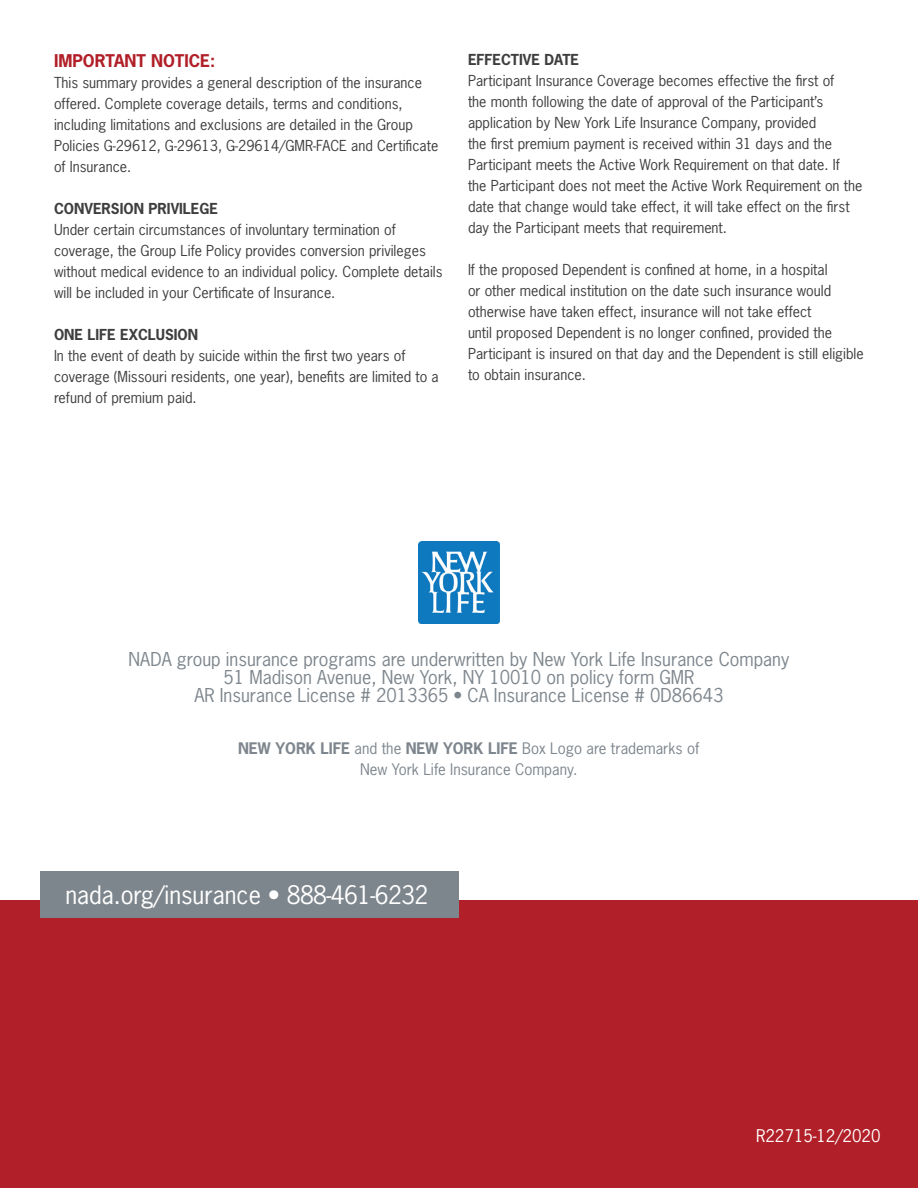
<style>
.page{position:relative;width:918px;height:1188px;background:#fff}
.page>*{position:absolute;margin:0;border:0;box-sizing:border-box;transform-origin:0 0}
.t1{font:24px "News Gothic Std";color:#fff}
.t2{font:18px "News Gothic Std";color:#7e868d}
.t3{font:700 16.5px "News Gothic Std";color:#b11f28}
.t4{font:16.5px "News Gothic Std";color:#fff}
.t5{font:15px "News Gothic Std";color:#7e868d}
.t6{font:14.25px/21px "News Gothic Std";color:#3e3e3f}
.t7{font:700 14.25px "News Gothic Std";color:#3e3e3f}
.s1{font-weight:700}
</style>
<div class="page">
<div style="left:0;top:901px;width:918px;height:287px;background:#b11f28"></div>
<div style="left:40px;top:872px;width:419px;height:46px;background:#7e868d"></div>
<img style="left:418px;top:542px;width:82px;height:81px">
<p class="t3" style="left:54px;top:50px;width:163px">IMPORTANT NOTICE:</p>
<p class="t6" style="left:54px;top:72px;width:386px">This summary provides a general description of the insurance offered. Complete coverage details, terms and conditions, including limitations and exclusions are detailed in the Group Policies G-29612, G-29613, G-29614/GMR-FACE and Certificate of Insurance.</p>
<p class="t7" style="left:54px;top:199px;width:165px">CONVERSION PRIVILEGE</p>
<p class="t6" style="left:54px;top:219px;width:390px">Under certain circumstances of involuntary termination of coverage, the Group Life Policy provides conversion privileges without medical evidence to an individual policy. Complete details will be included in your Certificate of Insurance.</p>
<p class="t7" style="left:54px;top:325px;width:146px">ONE LIFE EXCLUSION</p>
<p class="t6" style="left:54px;top:345px;width:386px">In the event of death by suicide within the first two years of coverage (Missouri residents, one year), benefits are limited to a refund of premium paid.</p>
<p class="t7" style="left:468px;top:50px;width:113px">EFFECTIVE DATE</p>
<p class="t6" style="left:468px;top:70px;width:396px">Participant Insurance Coverage becomes effective the first of<br>the month following the date of approval of the Participant’s application by New York Life Insurance Company, provided<br>the first premium payment is received within 31 days and the Participant meets the Active Work Requirement on that date. If<br>the Participant does not meet the Active Work Requirement on the date that change would take effect, it will take effect on the first day the Participant meets that requirement.</p>
<p class="t6" style="left:468px;top:259px;width:397px">If the proposed Dependent is confined at home, in a hospital<br>or other medical institution on the date such insurance would otherwise have taken effect, insurance will not take effect<br>until proposed Dependent is no longer confined, provided the Participant is insured on that day and the Dependent is still eligible to obtain insurance.</p>
<p class="t2" style="left:129px;top:648px;width:662px">NADA group insurance programs are underwritten by New York Life Insurance Company</p>
<p class="t2" style="left:223px;top:666px;width:473px">51 Madison Avenue, New York, NY 10010 on policy form GMR</p>
<p class="t2" style="left:194px;top:684px;width:531px">AR Insurance License # 2013365 <span class="s1">•</span> CA Insurance License # 0D86643</p>
<p class="t5" style="left:238px;top:739px;width:463px"><span class="s1">NEW YORK LIFE</span> and the <span class="s1">NEW YORK LIFE</span> Box Logo are trademarks of</p>
<p class="t5" style="left:360px;top:760px;width:219px">New York Life Insurance Company.</p>
<p class="t1" style="left:65px;top:879px;width:364px">nada.org/insurance <span class="s1">•</span> 888-461-6232</p>
<p class="t4" style="left:756px;top:1125px;width:126px">R22715-12/2020</p>
</div>
